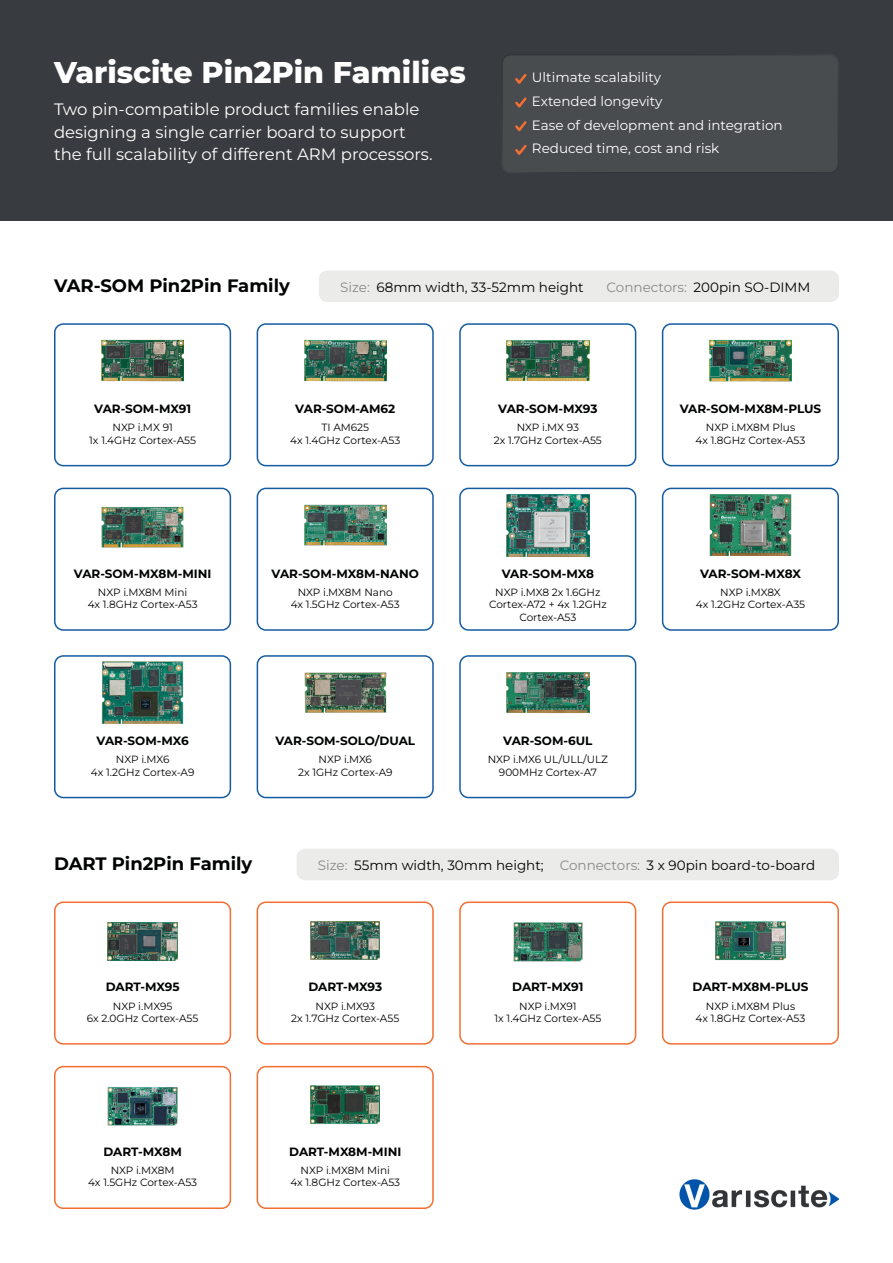
<style>
.page{position:relative;width:893px;height:1263px;background:#fff}
.page>*{position:absolute;margin:0;border:0;box-sizing:border-box;transform-origin:0 0}
.t1{font:800 30px "Montserrat";color:#fff}
.t2{font:700 18px "Montserrat";color:#010202}
.t3{font:16.5px/22.5px "Montserrat";color:#fff}
.t4{font:13.5px "Montserrat";color:#fff}
.t5{font:13.5px "Montserrat";color:#010202}
.t6{font:13.5px "Montserrat";color:#8a8a8a}
.t7{font:700 12px "Montserrat";color:#010202}
.t8{font:10.5px/12.6px "Montserrat";color:#010202;text-align:center}
</style>
<div class="page">
<div style="left:0;top:0;width:893px;height:220px;background:#383b3f"></div>
<div style="left:319px;top:270px;width:520px;height:32px;background:#ebebea;border-radius:9px"></div>
<div style="left:297px;top:849px;width:542px;height:31px;background:#ebebea;border-radius:9px"></div>
<div style="left:502px;top:55px;width:336px;height:118px;background:#494c4f;border-radius:9px"></div>
<div style="left:501px;top:54px;width:338px;height:119px;border:2px solid #fff;border-radius:9px"></div>
<svg style="left:515px;top:145px;width:12px;height:10px"></svg>
<svg style="left:515px;top:121px;width:12px;height:11px"></svg>
<svg style="left:515px;top:97px;width:12px;height:11px"></svg>
<svg style="left:515px;top:73px;width:12px;height:11px"></svg>
<div style="left:54px;top:323px;width:177px;height:143px;border:2px solid #145ca2;border-radius:9px"></div>
<img style="left:102px;top:339px;width:82px;height:43px">
<div style="left:54px;top:901px;width:177px;height:143px;border:2px solid #f36e31;border-radius:9px"></div>
<img style="left:108px;top:922px;width:69px;height:38px">
<div style="left:54px;top:488px;width:177px;height:143px;border:2px solid #145ca2;border-radius:9px"></div>
<img style="left:102px;top:506px;width:82px;height:42px">
<div style="left:54px;top:1066px;width:177px;height:143px;border:2px solid #f36e31;border-radius:9px"></div>
<img style="left:108px;top:1087px;width:69px;height:39px">
<div style="left:54px;top:655px;width:177px;height:143px;border:2px solid #145ca2;border-radius:9px"></div>
<img style="left:102px;top:662px;width:82px;height:61px">
<div style="left:257px;top:323px;width:177px;height:143px;border:2px solid #145ca2;border-radius:9px"></div>
<img style="left:304px;top:339px;width:82px;height:43px">
<div style="left:257px;top:901px;width:177px;height:143px;border:2px solid #f36e31;border-radius:9px"></div>
<img style="left:311px;top:921px;width:69px;height:39px">
<div style="left:257px;top:488px;width:177px;height:143px;border:2px solid #145ca2;border-radius:9px"></div>
<img style="left:304px;top:504px;width:82px;height:42px">
<div style="left:257px;top:1066px;width:177px;height:143px;border:2px solid #f36e31;border-radius:9px"></div>
<img style="left:311px;top:1085px;width:69px;height:39px">
<div style="left:257px;top:655px;width:177px;height:143px;border:2px solid #145ca2;border-radius:9px"></div>
<img style="left:304px;top:672px;width:82px;height:41px">
<div style="left:459px;top:323px;width:177px;height:143px;border:2px solid #145ca2;border-radius:9px"></div>
<img style="left:507px;top:340px;width:82px;height:41px">
<div style="left:459px;top:901px;width:177px;height:143px;border:2px solid #f36e31;border-radius:9px"></div>
<img style="left:513px;top:922px;width:69px;height:40px">
<div style="left:459px;top:488px;width:177px;height:143px;border:2px solid #145ca2;border-radius:9px"></div>
<img style="left:507px;top:494px;width:82px;height:63px">
<div style="left:459px;top:655px;width:177px;height:143px;border:2px solid #145ca2;border-radius:9px"></div>
<img style="left:507px;top:672px;width:82px;height:41px">
<div style="left:662px;top:323px;width:177px;height:143px;border:2px solid #145ca2;border-radius:9px"></div>
<img style="left:709px;top:339px;width:83px;height:43px">
<div style="left:662px;top:901px;width:177px;height:143px;border:2px solid #f36e31;border-radius:9px"></div>
<img style="left:716px;top:921px;width:69px;height:40px">
<div style="left:662px;top:488px;width:177px;height:143px;border:2px solid #145ca2;border-radius:9px"></div>
<img style="left:709px;top:494px;width:83px;height:62px">
<img style="left:679px;top:1179px;width:160px;height:31px">
<p class="t1" style="left:54px;top:52px;width:413px">Variscite Pin2Pin Families</p>
<p class="t3" style="left:54px;top:98px;width:380px">Two pin-compatible product families enable designing a single carrier board to support the full scalability of different ARM processors.</p>
<p class="t4" style="left:532px;top:69px;width:131px">Ultimate scalability</p>
<p class="t4" style="left:532px;top:92px;width:132px">Extended longevity</p>
<p class="t4" style="left:532px;top:116px;width:252px">Ease of development and integration</p>
<p class="t4" style="left:532px;top:140px;width:189px">Reduced time, cost and risk</p>
<p class="t2" style="left:54px;top:274px;width:237px">VAR-SOM Pin2Pin Family</p>
<p class="t6" style="left:340px;top:278px;width:31px">Size:</p>
<p class="t5" style="left:376px;top:278px;width:209px">68mm width, 33-52mm height</p>
<p class="t5" style="left:693px;top:278px;width:118px">200pin SO-DIMM</p>
<p class="t6" style="left:607px;top:278px;width:82px">Connectors:</p>
<p class="t7" style="left:94px;top:401px;width:98px">VAR-SOM-MX91</p>
<p class="t8" style="left:89px;top:421px;width:108px">NXP i.MX 91<br>1x 1.4GHz Cortex-A55</p>
<p class="t7" style="left:295px;top:401px;width:101px">VAR-SOM-AM62</p>
<p class="t8" style="left:290px;top:421px;width:111px">TI AM625<br>4x 1.4GHz Cortex-A53</p>
<p class="t7" style="left:498px;top:401px;width:101px">VAR-SOM-MX93</p>
<p class="t8" style="left:494px;top:421px;width:109px">NXP i.MX 93<br>2x 1.7GHz Cortex-A55</p>
<p class="t7" style="left:680px;top:401px;width:143px">VAR-SOM-MX8M-PLUS</p>
<p class="t8" style="left:696px;top:421px;width:111px">NXP i.MX8M Plus<br>4x 1.8GHz Cortex-A53</p>
<p class="t7" style="left:74px;top:565px;width:139px">VAR-SOM-MX8M-MINI</p>
<p class="t8" style="left:88px;top:585px;width:111px">NXP i.MX8M Mini<br>4x 1.8GHz Cortex-A53</p>
<p class="t7" style="left:272px;top:565px;width:149px">VAR-SOM-MX8M-NANO</p>
<p class="t8" style="left:291px;top:585px;width:110px">NXP i.MX8M Nano<br>4x 1.5GHz Cortex-A53</p>
<p class="t7" style="left:502px;top:565px;width:94px">VAR-SOM-MX8</p>
<p class="t8" style="left:489px;top:585px;width:119px">NXP i.MX8 2x 1.6GHz<br>Cortex-A72 + 4x 1.2GHz<br>Cortex-A53</p>
<p class="t7" style="left:700px;top:565px;width:102px">VAR-SOM-MX8X</p>
<p class="t8" style="left:696px;top:585px;width:111px">NXP i.MX8X<br>4x 1.2GHz Cortex-A35</p>
<p class="t7" style="left:97px;top:733px;width:94px">VAR-SOM-MX6</p>
<p class="t8" style="left:91px;top:753px;width:105px">NXP i.MX6<br>4x 1.2GHz Cortex-A9</p>
<p class="t7" style="left:275px;top:733px;width:141px">VAR-SOM-SOLO/DUAL</p>
<p class="t8" style="left:298px;top:753px;width:96px">NXP i.MX6<br>2x 1GHz Cortex-A9</p>
<p class="t7" style="left:503px;top:733px;width:91px">VAR-SOM-6UL</p>
<p class="t8" style="left:488px;top:753px;width:122px">NXP i.MX6 UL/ULL/ULZ<br>900MHz Cortex-A7</p>
<p class="t2" style="left:54px;top:852px;width:200px">DART Pin2Pin Family</p>
<p class="t6" style="left:318px;top:856px;width:31px">Size:</p>
<p class="t5" style="left:354px;top:856px;width:191px">55mm width, 30mm height;</p>
<p class="t5" style="left:647px;top:856px;width:170px">3 x 90pin board-to-board</p>
<p class="t6" style="left:560px;top:856px;width:82px">Connectors:</p>
<p class="t7" style="left:106px;top:979px;width:75px">DART-MX95</p>
<p class="t8" style="left:87px;top:999px;width:113px">NXP i.MX95<br>6x 2.0GHz Cortex-A55</p>
<p class="t7" style="left:308px;top:979px;width:75px">DART-MX93</p>
<p class="t8" style="left:291px;top:999px;width:109px">NXP i.MX93<br>2x 1.7GHz Cortex-A55</p>
<p class="t7" style="left:512px;top:979px;width:73px">DART-MX91</p>
<p class="t8" style="left:494px;top:999px;width:108px">NXP i.MX91<br>1x 1.4GHz Cortex-A55</p>
<p class="t7" style="left:692px;top:979px;width:117px">DART-MX8M-PLUS</p>
<p class="t8" style="left:706px;top:999px;width:91px">NXP i.MX8M Plus</p>
<p class="t8" style="left:696px;top:1012px;width:111px">4x 1.8GHz Cortex-A53</p>
<p class="t7" style="left:103px;top:1143px;width:80px">DART-MX8M</p>
<p class="t8" style="left:111px;top:1163px;width:65px">NXP i.MX8M</p>
<p class="t8" style="left:88px;top:1176px;width:110px">4x 1.5GHz Cortex-A53</p>
<p class="t7" style="left:289px;top:1143px;width:114px">DART-MX8M-MINI</p>
<p class="t8" style="left:290px;top:1163px;width:111px">NXP i.MX8M Mini<br>4x 1.8GHz Cortex-A53</p>
</div>
